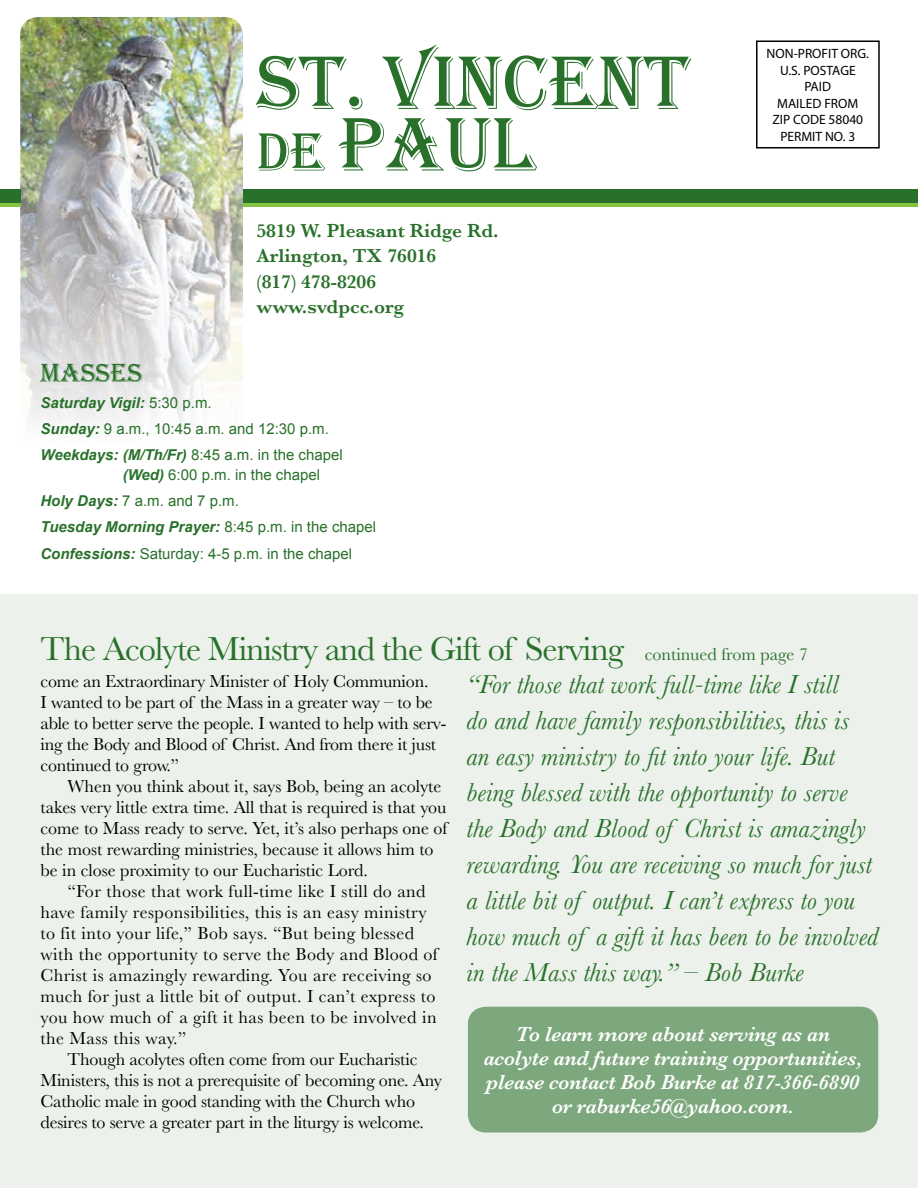
<style>
.page{position:relative;width:918px;height:1188px;background:#fff}
.page>*{position:absolute;margin:0;border:0;box-sizing:border-box;transform-origin:0 0}
.t1{font:78.45px "Algerian";color:#29712a}
.t2{font:34.5px "Baskerville";letter-spacing:-.03em;color:#29712a}
.t3{font:italic 27px/36px "Baskerville";letter-spacing:.005em;color:#29712a}
.t4{font:27px "Algerian";color:#29712a}
.t5{font:italic 600 21px/24px "Baskerville";letter-spacing:-.01em;color:#fff;text-align:center}
.t6{font:600 19.5px/25.5px "Baskerville";color:#29712a}
.t7{font:18px/21px "Baskerville";color:#000}
.t8{font:18px/21px "Baskerville";letter-spacing:.025em;color:#000}
.t9{font:18px "Baskerville";color:#29712a}
.t10{font:15px/26.2px "Arial";color:#29712a}
.t11{font:13.5px/16.5px "Myriad Pro";color:#000;text-align:center}
.s1{font-size:55.5px}
.s2{font-weight:700;font-style:italic}
</style>
<div class="page">
<div style="left:756px;top:40px;width:124px;height:108px;border:2px solid #000"></div>
<div style="left:243px;top:202px;width:675px;height:5px;background:#82c341"></div>
<div style="left:243px;top:189px;width:675px;height:13px;background:#29712a"></div>
<img style="left:20px;top:17px;width:223px;height:410px">
<div style="left:0;top:202px;width:20px;height:5px;background:#82c341"></div>
<div style="left:0;top:189px;width:20px;height:13px;background:#29712a"></div>
<div style="left:0;top:594px;width:918px;height:594px;background:#ecf1eb"></div>
<div style="left:468px;top:1007px;width:410px;height:125px;background:#7da87d;border-radius:18px"></div>
<h1 class="t1" style="left:256px;top:39px;width:435px">ST. VINCENT</h1>
<h1 class="t1" style="left:256px;top:101px;width:280px"><span class="s1">de</span> PAUL</h1>
<p class="t6" style="left:256px;top:217px;width:244px">5819 W. Pleasant Ridge Rd.<br>Arlington, TX 76016<br>(817) 478-8206 www.svdpcc.org</p>
<h3 class="t4" style="left:40px;top:358px;width:103px">MASSES</h3>
<p class="t10" style="left:40px;top:390px;width:304px"><span class="s2">Saturday Vigil:</span> 5:30 p.m.<br><span class="s2">Sunday:</span> 9 a.m., 10:45 a.m. and 12:30 p.m.<br><span class="s2">Weekdays: (M/Th/Fr)</span> 8:45 a.m. in the chapel</p>
<p class="t10" style="left:40px;top:462px;width:337px;text-indent:82px"><span class="s2">(Wed)</span> 6:00 p.m. in the chapel<br><span class="s2">Holy Days:</span> 7 a.m. and 7 p.m.<br><span class="s2">Tuesday Morning Prayer:</span> 8:45 p.m. in the chapel <span class="s2">Confessions:</span> Saturday: 4-5 p.m. in the chapel</p>
<p class="t11" style="left:767px;top:45px;width:104px">NON-PROFIT ORG.<br>U.S. POSTAGE<br>PAID<br>MAILED FROM<br>ZIP CODE 58040<br>PERMIT NO. 3</p>
<h2 class="t2" style="left:40px;top:627px;width:585px">The Acolyte Ministry and the Gift of Serving</h2>
<p class="t9" style="left:645px;top:643px;width:165px">continued from page 7</p>
<p class="t7" style="left:41px;top:671px;width:408px">come an Extraordinary Minister of Holy Communion.<br>I wanted to be part of the Mass in a greater way – to be able to better serve the people. I wanted to help with serv&shy;ing the Body and Blood of Christ. And from there it just continued to grow.”</p>
<p class="t7" style="left:41px;top:776px;width:408px;text-indent:27px">When you think about it, says Bob, being an acolyte takes very little extra time. All that is required is that you come to Mass ready to serve. Yet, it’s also perhaps one of the most rewarding ministries, because it allows him to be in close proximity to our Eucharistic Lord.</p>
<p class="t8" style="left:41px;top:881px;width:399px;text-indent:27px">“For those that work full-time like I still do and have family responsibilities, this is an easy ministry to fit into your life,” Bob says. “But being blessed with the opportunity to serve the Body and Blood of Christ is amazingly rewarding. You are receiving so much for just a little bit of output. I can’t express to you how much of a gift it has been to be involved in the Mass this way.”</p>
<p class="t7" style="left:41px;top:1049px;width:403px;text-indent:27px">Though acolytes often come from our Eucharistic Ministers, this is not a prerequisite of becoming one. Any Catholic male in good standing with the Church who desires to serve a greater part in the liturgy is welcome.</p>
<p class="t3" style="left:467px;top:666px;width:414px">“For those that work full-time like I still<br>do and have family responsibilities, this is an easy ministry to fit into your life. But being blessed with the opportunity to serve the Body and Blood of Christ is amazingly rewarding. You are receiving so much for just a little bit of output. I can’t express to you how much of a gift it has been to be involved in the Mass this way.” – Bob Burke</p>
<p class="t5" style="left:484px;top:1022px;width:380px">To learn more about serving as an acolyte and future training opportunities, please contact Bob Burke at 817-366-6890 or raburke56@yahoo.com.</p>
</div>
